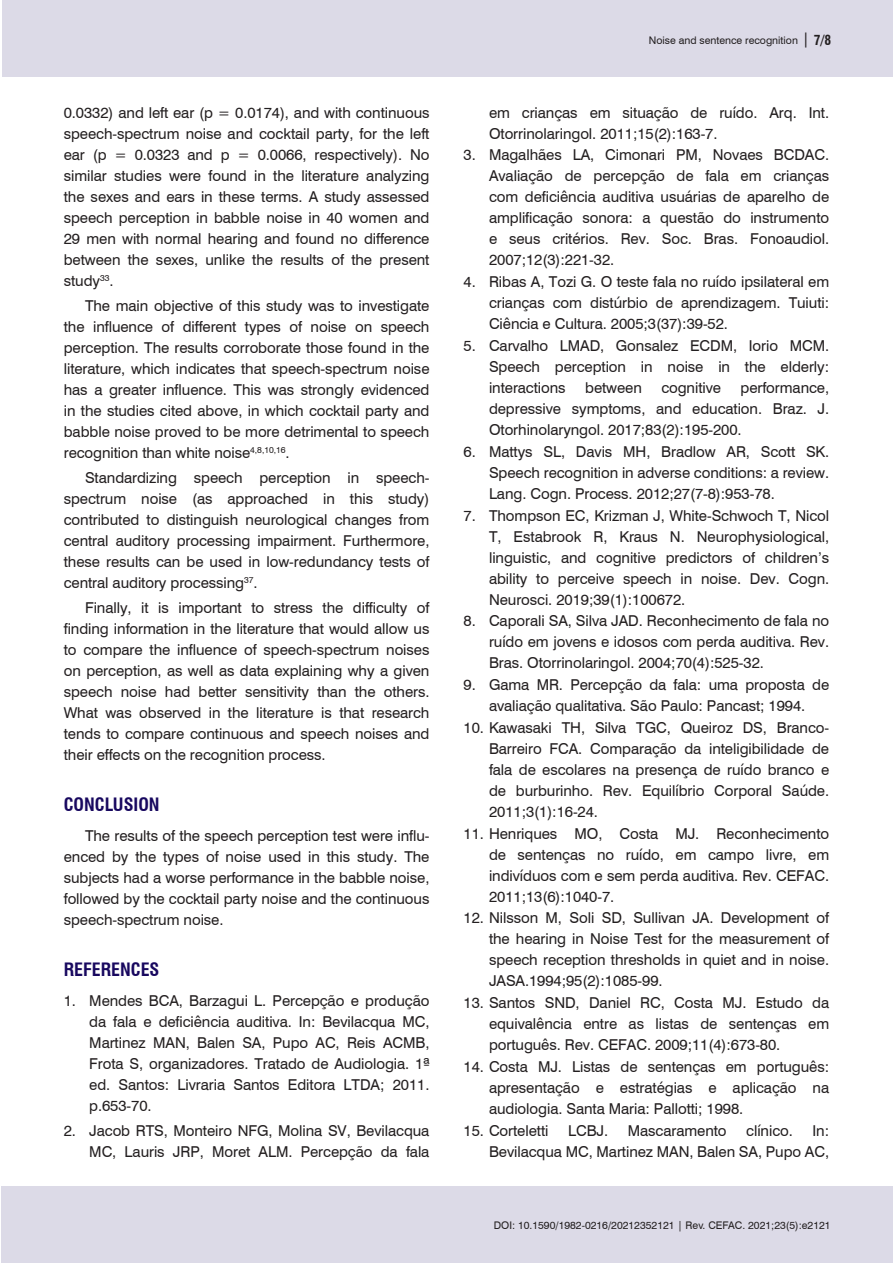
<style>
.page{position:relative;width:893px;height:1263px;background:#fff}
.page>*{position:absolute;margin:0;border:0;box-sizing:border-box;transform-origin:0 0}
.Nivel_1{font:700 condensed 18px "Swiss 721 BT";color:#18085f}
.Corpo_do_texto_INGL{font:15px/21px "Swiss 721 BT";letter-spacing:-.005em;color:#231f20;text-align:justify}
.t1{font:10.5px "Swiss 721 BT";color:#231f20}
.s1{font-size:15px}
.s2{font-weight:700;font-stretch:condensed;font-size:13.5px}
</style>
<div class="page">
<div style="left:1px;top:1186px;width:892px;height:77px;background:#dcdae7"></div>
<div style="left:2px;top:0;width:891px;height:77px;background:#dcdae7"></div>
<p class="Corpo_do_texto_INGL" style="left:64px;top:102px;width:367px">0.0332) and left ear (p = 0.0174), and with continuous speech-spectrum noise and cocktail party, for the left ear (p = 0.0323 and p = 0.0066, respectively). No similar studies were found in the literature analyzing the sexes and ears in these terms. A study assessed speech perception in babble noise in 40 women and 29 men with normal hearing and found no difference between the sexes, unlike the results of the present study<sup>33</sup>.</p>
<p class="Corpo_do_texto_INGL" style="left:64px;top:295px;width:367px;text-indent:21px">The main objective of this study was to investigate the influence of different types of noise on speech perception. The results corroborate those found in the literature, which indicates that speech-spectrum noise has a greater influence. This was strongly evidenced in the studies cited above, in which cocktail party and babble noise proved to be more detrimental to speech recognition than white noise<sup>4,8,10,16</sup>.</p>
<p class="Corpo_do_texto_INGL" style="left:64px;top:467px;width:367px;text-indent:21px">Standardizing speech perception in speech&shy;spectrum noise (as approached in this study) contributed to distinguish neurological changes from central auditory processing impairment. Furthermore, these results can be used in low-redundancy tests of central auditory processing<sup>37</sup>.</p>
<p class="Corpo_do_texto_INGL" style="left:64px;top:597px;width:367px;text-indent:21px">Finally, it is important to stress the difficulty of finding information in the literature that would allow us to compare the influence of speech-spectrum noises on perception, as well as data explaining why a given speech noise had better sensitivity than the others.<br>What was observed in the literature is that research tends to compare continuous and speech noises and their effects on the recognition process.</p>
<p class="Nivel_1" style="left:64px;top:794px;width:97px">CONCLUSION</p>
<p class="Corpo_do_texto_INGL" style="left:64px;top:825px;width:367px;text-indent:21px">The results of the speech perception test were influ&shy;enced by the types of noise used in this study. The subjects had a worse performance in the babble noise, followed by the cocktail party noise and the continuous speech-spectrum noise.</p>
<p class="Nivel_1" style="left:64px;top:959px;width:97px">REFERENCES</p>
<p class="Corpo_do_texto_INGL" style="left:89px;top:989px;width:342px;text-indent:-26px">1. Mendes BCA, Barzagui L. Percepção e produção da fala e deficiência auditiva. In: Bevilacqua MC, Martinez MAN, Balen SA, Pupo AC, Reis ACMB, Frota S, organizadores. Tratado de Audiologia. 1ª ed. Santos: Livraria Santos Editora LTDA; 2011. p.653-70.</p>
<p class="Corpo_do_texto_INGL" style="left:64px;top:1120px;width:367px;text-align:right">2. Jacob RTS, Monteiro NFG, Molina SV, Bevilacqua<br>MC, Lauris JRP, Moret ALM. Percepção da fala</p>
<p class="t1" style="left:649px;top:34px;width:184px">Noise and sentence recognition <span class="s1">|</span> <span class="s2">7/8</span></p>
<p class="Corpo_do_texto_INGL" style="left:489px;top:102px;width:342px">em crianças em situação de ruído. Arq. Int.<br>Otorrinolaringol. 2011;15(2):163-7.</p>
<p class="Corpo_do_texto_INGL" style="left:489px;top:145px;width:342px;text-indent:-26px">3. Magalhães LA, Cimonari PM, Novaes BCDAC.<br>Avaliação de percepção de fala em crianças com deficiência auditiva usuárias de aparelho de amplificação sonora: a questão do instrumento e seus critérios. Rev. Soc. Bras. Fonoaudiol.<br>2007;12(3):221-32.</p>
<p class="Corpo_do_texto_INGL" style="left:489px;top:271px;width:342px;text-indent:-26px">4. Ribas A, Tozi G. O teste fala no ruído ipsilateral em crianças com distúrbio de aprendizagem. Tuiuti:<br>Ciência e Cultura. 2005;3(37):39-52.</p>
<p class="Corpo_do_texto_INGL" style="left:489px;top:335px;width:342px;text-indent:-26px">5. Carvalho LMAD, Gonsalez ECDM, Iorio MCM.<br>Speech perception in noise in the elderly: interactions</p>
<p class="Corpo_do_texto_INGL" style="left:489px;top:377px;width:342px;text-indent:252px">performance, depressive symptoms, and education. Braz. J.<br>Otorhinolaryngol. 2017;83(2):195-200.</p>
<p class="Corpo_do_texto_INGL" style="left:489px;top:441px;width:342px;text-indent:-26px">6. Mattys SL, Davis MH, Bradlow AR, Scott SK.<br>Speech recognition in adverse conditions: a review.<br>Lang. Cogn. Process. 2012;27(7-8):953-78.</p>
<p class="Corpo_do_texto_INGL" style="left:489px;top:505px;width:342px;text-indent:-26px">7. Thompson EC, Krizman J, White-Schwoch T, Nicol T, Estabrook R, Kraus N. Neurophysiological, linguistic, and cognitive predictors of children’s ability to perceive speech in noise. Dev. Cogn.<br>Neurosci. 2019;39(1):100672.</p>
<p class="Corpo_do_texto_INGL" style="left:489px;top:610px;width:342px;text-indent:-26px">8. Caporali SA, Silva JAD. Reconhecimento de fala no ruído em jovens e idosos com perda auditiva. Rev.<br>Bras. Otorrinolaringol. 2004;70(4):525-32.</p>
<p class="Corpo_do_texto_INGL" style="left:463px;top:674px;width:367px;text-align:center">9. Gama MR. Percepção da fala: uma proposta de avaliação qualitativa. São Paulo: Pancast; 1994.</p>
<p class="Corpo_do_texto_INGL" style="left:489px;top:717px;width:342px;text-indent:-26px">10. Kawasaki TH, Silva TGC, Queiroz DS, Branco-Barreiro FCA. Comparação da inteligibilidade de fala de escolares na presença de ruído branco e de burburinho. Rev. Equilíbrio Corporal Saúde.<br>2011;3(1):16-24.</p>
<p class="Corpo_do_texto_INGL" style="left:489px;top:823px;width:342px;text-indent:-26px">11. Henriques MO, Costa MJ. Reconhecimento de sentenças no ruído, em campo livre, em indivíduos com e sem perda auditiva. Rev. CEFAC.<br>2011;13(6):1040-7.</p>
<p class="Corpo_do_texto_INGL" style="left:489px;top:907px;width:342px;text-indent:-26px">12. Nilsson M, Soli SD, Sullivan JA. Development of the hearing in Noise Test for the measurement of speech reception thresholds in quiet and in noise.<br>JASA.1994;95(2):1085-99.</p>
<p class="Corpo_do_texto_INGL" style="left:489px;top:992px;width:342px;text-indent:-26px">13. Santos SND, Daniel RC, Costa MJ. Estudo da equivalência entre as listas de sentenças em português. Rev. CEFAC. 2009;11(4):673-80.</p>
<p class="Corpo_do_texto_INGL" style="left:489px;top:1056px;width:342px;text-indent:-26px">14. Costa MJ. Listas de sentenças em português: apresentação e estratégias e aplicação na audiologia. Santa Maria: Pallotti; 1998.</p>
<p class="Corpo_do_texto_INGL" style="left:463px;top:1120px;width:87px">15. Corteletti</p>
<p class="Corpo_do_texto_INGL" style="left:568px;top:1120px;width:42px">LCBJ.</p>
<p class="Corpo_do_texto_INGL" style="left:628px;top:1120px;width:100px">Mascaramento</p>
<p class="Corpo_do_texto_INGL" style="left:746px;top:1120px;width:48px">clínico.</p>
<p class="Corpo_do_texto_INGL" style="left:585px;top:377px;width:58px">between</p>
<p class="Corpo_do_texto_INGL" style="left:661px;top:377px;width:61px">cognitive</p>
<p class="Corpo_do_texto_INGL" style="left:489px;top:1120px;width:342px;text-align:right">In:<br>Bevilacqua MC, Martinez MAN, Balen SA, Pupo AC,</p>
<p class="t1" style="left:494px;top:1218px;width:338px">DOI: 10.1590/1982-0216/20212352121 | Rev. CEFAC. 2021;23(5):e2121</p>
</div>
